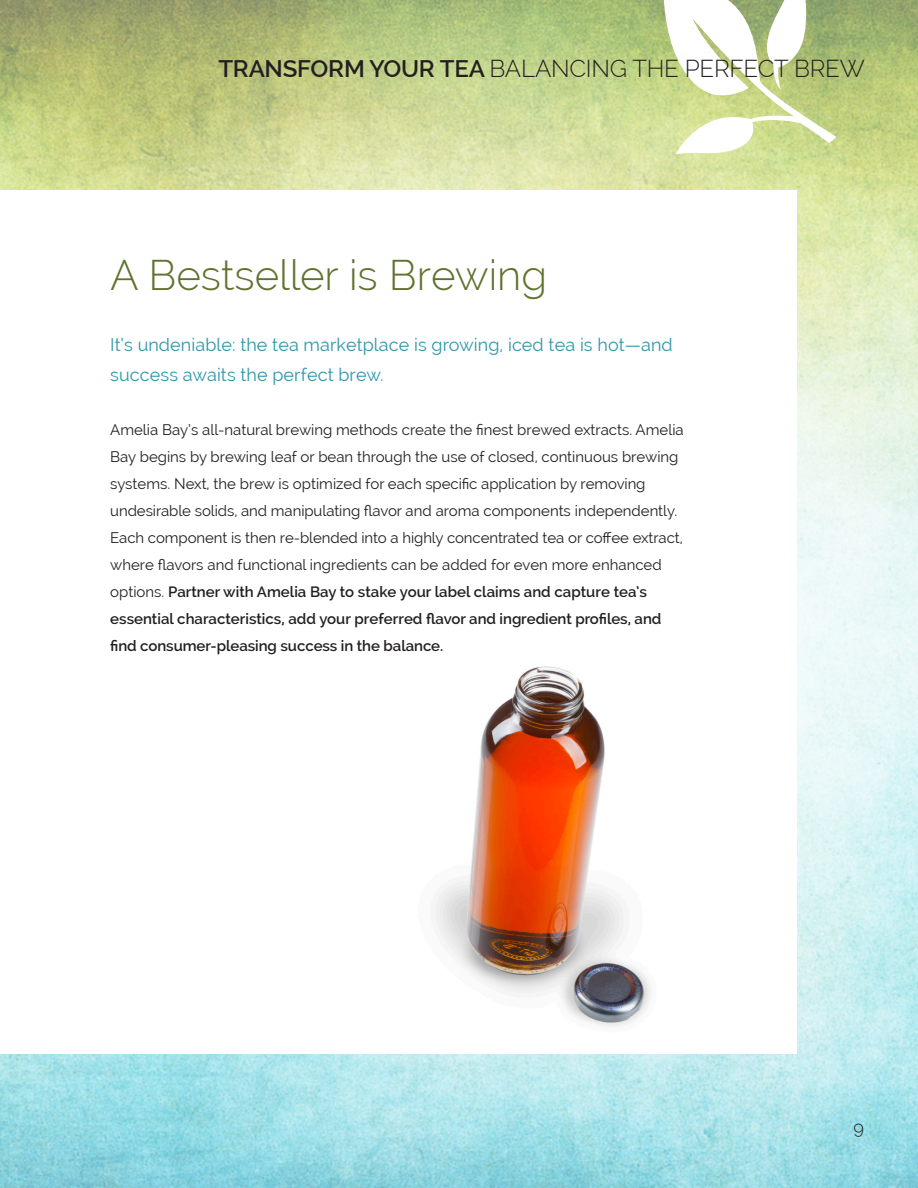
<style>
.page{position:relative;width:918px;height:1188px;background:#fff}
.page>*{position:absolute;margin:0;border:0;box-sizing:border-box;transform-origin:0 0}
.t1{font:300 42px "Raleway";color:#5f732d}
.t2{font:300 24px "Raleway";letter-spacing:-.01em;color:#231f20}
.t3{font:18px/30px "Raleway";letter-spacing:.005em;color:#2f98ab}
.t4{font:300 18px "Raleway";color:#231f20}
.t5{font:15px/27px "Raleway";color:#231f20}
.s1{font-weight:600}
</style>
<div class="page">
<img style="left:0;top:0;width:918px;height:1188px">
<div style="left:0;top:190px;width:796px;height:864px;background:#fff"></div>
<svg style="left:663px;top:0;width:173px;height:154px"></svg>
<img style="left:435px;top:666px;width:215px;height:361px">
<h2 class="t2" style="left:218px;top:54px;width:648px"><span class="s1">Transform Your Tea</span> BALANCING THE PERFECT BREW</h2>
<h1 class="t1" style="left:110px;top:251px;width:438px">A BESTSELLER IS BREWING</h1>
<p class="t3" style="left:110px;top:330px;width:564px">It’s undeniable: the tea marketplace is growing, iced tea is hot—and success awaits the perfect brew.</p>
<p class="t5" style="left:110px;top:417px;width:575px">Amelia Bay’s all-natural brewing methods create the finest brewed extracts. Amelia Bay begins by brewing leaf or bean through the use of closed, continuous brewing systems. Next, the brew is optimized for each specific application by removing undesirable solids, and manipulating flavor and aroma components independently.<br>Each component is then re-blended into a highly concentrated tea or coffee extract, where flavors and functional ingredients can be added for even more enhanced options. <span class="s1">Partner with Amelia Bay to stake your label claims and capture tea’s essential characteristics, add your preferred flavor and ingredient profiles, and find consumer-pleasing success in the balance.</span></p>
<p class="t4" style="left:853px;top:1117px;width:12px">9</p>
</div>
